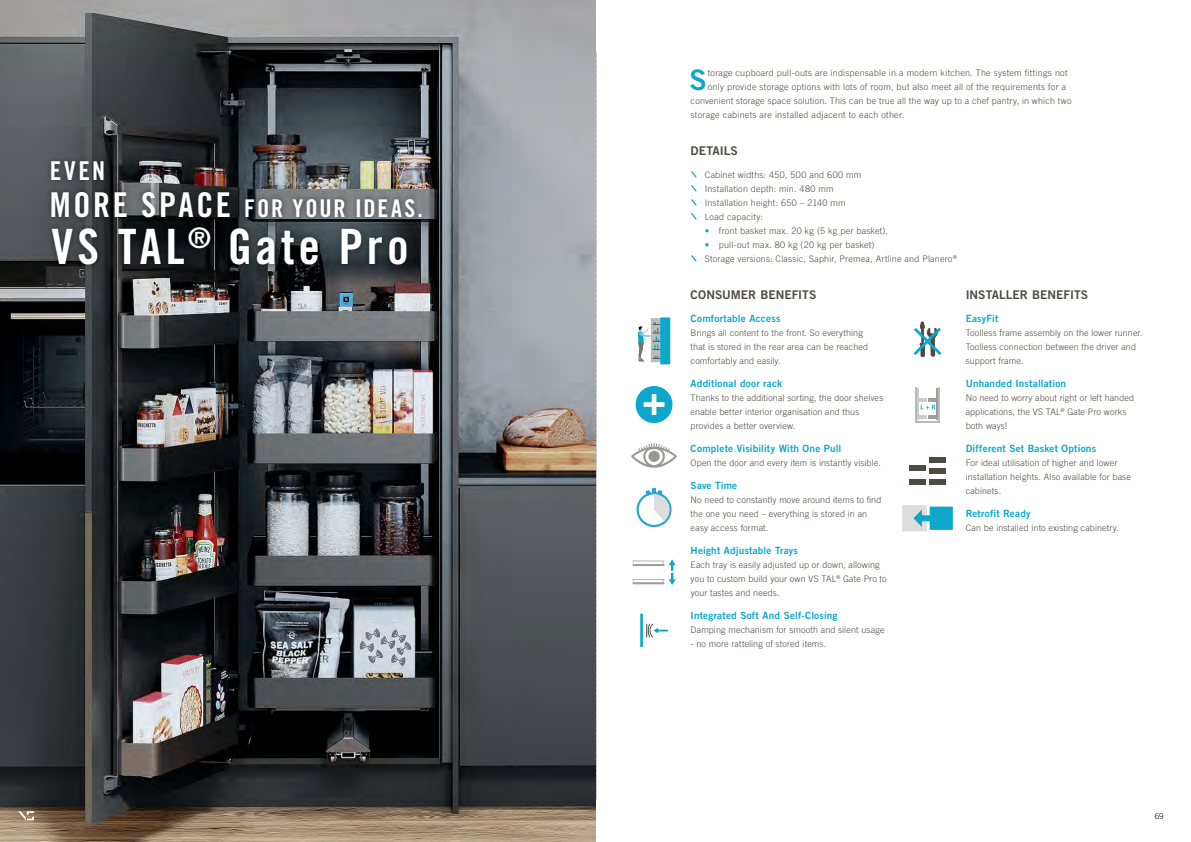
<style>
.page{position:relative;width:1191px;height:842px;background:#fff}
.page>*{position:absolute;margin:0;border:0;box-sizing:border-box;transform-origin:0 0}
.t1{font:48.7px "Trade Gothic LT Std Bd Cn 20";letter-spacing:.08em;color:#fff}
.t2{font:28.4px "Trade Gothic LT Std Bd 2";color:#0da7cc}
.t3{font:26px "Trade Gothic LT Std Bd Cn 20";color:#fff}
.t4{font:24.4px "Trade Gothic LT Std Bd Cn 20";letter-spacing:.08em;color:#fff}
.t5{font:12px "Trade Gothic LT Std Bd 2";color:#4e4a40}
.t6{font:10px "Trade Gothic LT Std Bd 2";letter-spacing:.015em;color:#0da7cc}
.t7{font:300 9px/14px "Trade Gothic LT Std";letter-spacing:.015em;color:#4e4a40}
.t8{font:300 8px "Trade Gothic LT Std";color:#000}
.s1{font-size:34.2px}
.s2{color:#0da7cc}
</style>
<div class="page">
<svg style="left:596px;top:52px;width:1px;height:748px"></svg>
<img style="left:0;top:0;width:595px;height:842px">
<svg style="left:690px;top:171px;width:6px;height:7px"></svg>
<svg style="left:690px;top:185px;width:6px;height:7px"></svg>
<svg style="left:690px;top:199px;width:6px;height:7px"></svg>
<svg style="left:690px;top:213px;width:6px;height:7px"></svg>
<svg style="left:690px;top:255px;width:6px;height:7px"></svg>
<div style="left:46px;top:155px;width:381px;height:115px;background:#000;opacity:.5"></div>
<hr style="left:938px;top:387px;width:1px;height:35px;background:#bab9b9">
<hr style="left:916px;top:387px;width:1px;height:35px;background:#bab9b9">
<hr style="left:918px;top:388px;width:1px;height:31px;background:#cbcbc9">
<hr style="left:936px;top:388px;width:1px;height:31px;background:#9e9e9b">
<svg style="left:917px;top:415px;width:21px;height:7px"></svg>
<svg style="left:919px;top:398px;width:17px;height:11px"></svg>
<svg style="left:662px;top:559px;width:13px;height:26px"></svg>
<hr style="left:632px;top:564px;width:32px;height:2px;background:#9e9d9d">
<hr style="left:632px;top:582px;width:32px;height:2px;background:#9e9d9d">
<hr style="left:632px;top:560px;width:32px;height:1px;background:#9e9d9d">
<hr style="left:632px;top:579px;width:32px;height:1px;background:#9e9d9d">
<svg style="left:636px;top:492px;width:35px;height:35px"></svg>
<svg style="left:639px;top:488px;width:30px;height:37px"></svg>
<svg style="left:631px;top:443px;width:46px;height:25px"></svg>
<svg style="left:646px;top:624px;width:22px;height:14px"></svg>
<hr style="left:640px;top:614px;width:3px;height:33px;background:#0da7cc">
<div style="left:660px;top:317px;width:10px;height:47px;background:#0da7cc"></div>
<svg style="left:638px;top:318px;width:23px;height:44px"></svg>
<div style="left:635px;top:386px;width:37px;height:37px;background:#0da7cc;border-radius:50%"></div>
<svg style="left:643px;top:394px;width:21px;height:21px"></svg>
<div style="left:928px;top:480px;width:17px;height:5px;background:#4e4a40"></div>
<div style="left:928px;top:457px;width:17px;height:5px;background:#4e4a40"></div>
<div style="left:928px;top:468px;width:17px;height:6px;background:#4e4a40"></div>
<div style="left:909px;top:480px;width:17px;height:5px;background:#4e4a40"></div>
<div style="left:909px;top:466px;width:17px;height:5px;background:#4e4a40"></div>
<svg style="left:913px;top:322px;width:29px;height:35px"></svg>
<svg style="left:902px;top:505px;width:51px;height:26px"></svg>
<svg style="left:18px;top:811px;width:16px;height:9px"></svg>
<h3 class="t3" style="left:50px;top:155px;width:57px">EVEN</h3>
<h3 class="t4" style="left:50px;top:193px;width:374px"><span class="s1">MORE SPACE</span> FOR YOUR IDEAS.</h3>
<h1 class="t1" style="left:52px;top:217px;width:358px">VS TAL<sup>®</sup> Gate Pro</h1>
<h2 class="t2" style="left:689px;top:62px;width:19px">S</h2>
<p class="t7" style="left:708px;top:66px;width:361px">torage cupboard pull-outs are indispensable in a modern kitchen. The system fittings not</p>
<p class="t7" style="left:708px;top:80px;width:360px">only provide storage options with lots of room, but also meet all of the requirements for a</p>
<p class="t7" style="left:690px;top:94px;width:382px">convenient storage space solution. This can be true all the way up to a chef pantry, in which two</p>
<p class="t7" style="left:690px;top:108px;width:215px">storage cabinets are installed adjacent to each other.</p>
<h3 class="t5" style="left:690px;top:143px;width:49px">DETAILS</h3>
<p class="t7" style="left:705px;top:168px;width:158px">Cabinet widths: 450, 500 and 600 mm<br>Installation depth: min. 480 mm<br>Installation height: 650 – 2140 mm<br>Load capacity:</p>
<p class="t7" style="left:705px;top:224px;width:185px"><span class="s2">•</span> front basket max. 20 kg (5 kg per basket),</p>
<p class="t7" style="left:705px;top:238px;width:254px"><span class="s2">•</span> pull-out max. 80 kg (20 kg per basket)<br>Storage versions: Classic, Saphir, Premea, Artline and Planero<sup>®</sup></p>
<h3 class="t5" style="left:690px;top:287px;width:127px">CONSUMER BENEFITS</h3>
<p class="t6" style="left:690px;top:312px;width:91px">Comfortable Access</p>
<p class="t7" style="left:690px;top:326px;width:179px">Brings all content to the front. So everything that is stored in the rear area can be reached comfortably and easily.</p>
<p class="t6" style="left:690px;top:377px;width:93px">Additional door rack</p>
<p class="t7" style="left:690px;top:391px;width:194px">Thanks to the additional sorting, the door shelves enable better interior organisation and thus provides a better overview.</p>
<p class="t6" style="left:690px;top:442px;width:152px">Complete Visibility With One Pull</p>
<p class="t7" style="left:690px;top:456px;width:192px">Open the door and every item is instantly visible.</p>
<p class="t6" style="left:690px;top:479px;width:48px">Save Time</p>
<p class="t7" style="left:690px;top:493px;width:192px">No need to constantly move around items to find the one you need – everything is stored in an easy access format.</p>
<p class="t6" style="left:690px;top:544px;width:109px">Height Adjustable Trays</p>
<p class="t7" style="left:690px;top:558px;width:198px">Each tray is easily adjusted up or down, allowing you to custom build your own VS TAL<sup>®</sup> Gate Pro to your tastes and needs.</p>
<p class="t6" style="left:690px;top:609px;width:148px">Integrated Soft And Self-Closing</p>
<p class="t7" style="left:690px;top:623px;width:195px">Damping mechanism for smooth and silent usage</p>
<p class="t7" style="left:690px;top:637px;width:137px">- no more ratteling of stored items.</p>
<h3 class="t5" style="left:965px;top:287px;width:124px">INSTALLER BENEFITS</h3>
<p class="t6" style="left:965px;top:312px;width:34px">EasyFit</p>
<p class="t7" style="left:965px;top:326px;width:178px">Toolless frame assembly on the lower runner.<br>Toolless connection between the driver and support frame.</p>
<p class="t6" style="left:965px;top:377px;width:102px">Unhanded Installation</p>
<p class="t7" style="left:965px;top:391px;width:170px">No need to worry about right or left handed applications, the VS TAL<sup>®</sup> Gate Pro works both ways!</p>
<p class="t6" style="left:965px;top:442px;width:132px">Different Set Basket Options</p>
<p class="t7" style="left:965px;top:456px;width:167px">For ideal utilisation of higher and lower installation heights. Also available for base cabinets.</p>
<p class="t6" style="left:965px;top:507px;width:66px">Retrofit Ready</p>
<p class="t7" style="left:965px;top:521px;width:155px">Can be installed into existing cabinetry.</p>
<p class="t8" style="left:1154px;top:812px;width:10px">69</p>
</div>
